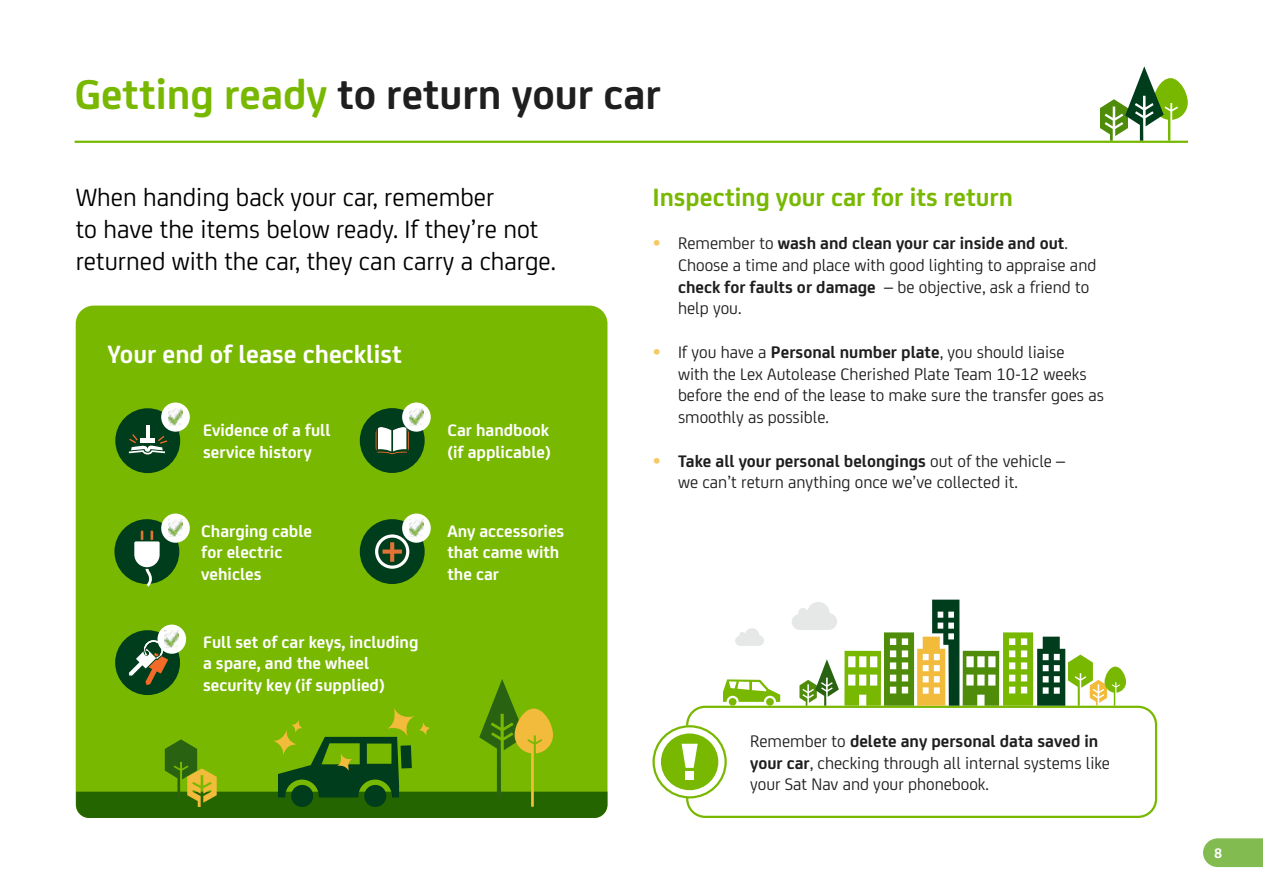
<style>
.page{position:relative;width:1263px;height:893px;background:#fff}
.page>*{position:absolute;margin:0;border:0;box-sizing:border-box;transform-origin:0 0}
.t1{font:700 45px "Lex Joey";color:#1f1f1f}
.t2{font:27px/32.4px "Lex Joey";color:#000}
.t3{font:700 27px "Lex Joey";color:#78b800}
.t4{font:700 27px "Lex Joey";color:#fff}
.t5{font:18px/21.6px "Lex Joey";color:#1e1e1e}
.t6{font:700 18px/21.6px "Lex Joey";color:#fff}
.t7{font:700 15px "Lex Joey";color:#fff}
.s1{color:#78b800}
.s2{font-size:24px;color:#f5c963}
.s3{font-weight:700}
</style>
<div class="page">
<svg style="left:1203px;top:838px;width:60px;height:29px;background:#8abf5a"></svg>
<div style="left:76px;top:306px;width:531px;height:334px;background:#78b800"></div>
<div style="left:115px;top:630px;width:65px;height:65px;background:#003d1c;border-radius:50%"></div>
<svg style="left:654px;top:726px;width:71px;height:71px"></svg>
<div style="left:652px;top:725px;width:75px;height:73px;border:2px solid #78b800;border-radius:50%"></div>
<div style="left:661px;top:733px;width:57px;height:57px;background:#78b800;border-radius:50%"></div>
<div style="left:686px;top:706px;width:471px;height:112px;border:2px solid #78b800;border-radius:18px"></div>
<hr style="left:75px;top:141px;width:1113px;height:2px;background:#78b800">
<div style="left:360px;top:408px;width:65px;height:65px;background:#003d1c;border-radius:50%"></div>
<svg style="left:376px;top:427px;width:33px;height:27px"></svg>
<div style="left:115px;top:408px;width:65px;height:65px;background:#003d1c;border-radius:50%"></div>
<hr style="left:146px;top:426px;width:4px;height:13px;background:#fff">
<svg style="left:128px;top:434px;width:39px;height:21px"></svg>
<div style="left:161px;top:402px;width:29px;height:30px;background:#fff;border-radius:50%"></div>
<img style="left:168px;top:408px;width:15px;height:18px">
<div style="left:157px;top:625px;width:29px;height:29px;background:#fff;border-radius:50%"></div>
<img style="left:165px;top:631px;width:14px;height:9px">
<div style="left:402px;top:402px;width:29px;height:30px;background:#fff;border-radius:50%"></div>
<img style="left:409px;top:408px;width:15px;height:18px">
<div style="left:360px;top:519px;width:65px;height:65px;background:#003d1c;border-radius:50%"></div>
<div style="left:114px;top:519px;width:65px;height:65px;background:#003d1c;border-radius:50%"></div>
<div style="left:161px;top:514px;width:29px;height:29px;background:#fff;border-radius:50%"></div>
<img style="left:168px;top:520px;width:15px;height:17px">
<div style="left:402px;top:514px;width:29px;height:29px;background:#fff;border-radius:50%"></div>
<img style="left:409px;top:520px;width:15px;height:17px">
<svg style="left:735px;top:628px;width:29px;height:18px"></svg>
<svg style="left:792px;top:600px;width:334px;height:106px"></svg>
<div style="left:766px;top:698px;width:8px;height:8px;background:#78b800;border-radius:50%"></div>
<div style="left:729px;top:698px;width:7px;height:8px;background:#78b800;border-radius:50%"></div>
<svg style="left:723px;top:679px;width:57px;height:23px"></svg>
<div style="left:686px;top:772px;width:8px;height:8px;background:#fff"></div>
<svg style="left:682px;top:744px;width:16px;height:24px"></svg>
<svg style="left:1100px;top:66px;width:88px;height:75px"></svg>
<svg style="left:133px;top:530px;width:28px;height:57px"></svg>
<svg style="left:375px;top:534px;width:34px;height:35px"></svg>
<svg style="left:76px;top:640px;width:531px;height:178px;background:#66a106"></svg>
<h1 class="t1" style="left:75px;top:60px;width:588px"><span class="s1">Getting ready</span> to return your car</h1>
<h2 class="t2" style="left:76px;top:179px;width:482px">When handing back your car, remember<br>to have the items below ready. If they’re not returned with the car, they can carry a charge.</h2>
<h2 class="t4" style="left:108px;top:334px;width:296px">Your end of lease checklist</h2>
<p class="t6" style="left:203px;top:419px;width:129px">Evidence of a full service history</p>
<p class="t6" style="left:447px;top:419px;width:105px">Car handbook (if applicable)</p>
<p class="t6" style="left:201px;top:519px;width:112px">Charging cable for electric vehicles</p>
<p class="t6" style="left:447px;top:519px;width:118px">Any accessories that came with the car</p>
<p class="t6" style="left:203px;top:630px;width:217px">Full set of car keys, including a spare, and the wheel security key (if supplied)</p>
<h2 class="t3" style="left:652px;top:176px;width:362px">Inspecting your car for its return</h2>
<p class="t5" style="left:678px;top:232px;width:420px;text-indent:-26px"><span class="s2">•</span> Remember to <span class="s3">wash and clean your car inside and out</span>.<br>Choose a time and place with good lighting to appraise and <span class="s3">check for faults or damage</span> – be objective, ask a friend to help you.</p>
<p class="t5" style="left:678px;top:340px;width:427px;text-indent:-25px"><span class="s2">•</span> If you have a <span class="s3">Personal number plate</span>, you should liaise<br>with the Lex Autolease Cherished Plate Team 10-12 weeks before the end of the lease to make sure the transfer goes as smoothly as possible.</p>
<p class="t5" style="left:678px;top:449px;width:389px;text-indent:-25px"><span class="s2">•</span> <span class="s3">Take all your personal belongings</span> out of the vehicle – we can’t return anything once we’ve collected it.</p>
<p class="t5" style="left:750px;top:729px;width:361px">Remember to <span class="s3">delete any personal data saved in your car</span>, checking through all internal systems like your Sat Nav and your phonebook.</p>
<p class="t7" style="left:1214px;top:841px;width:10px">8</p>
</div>
